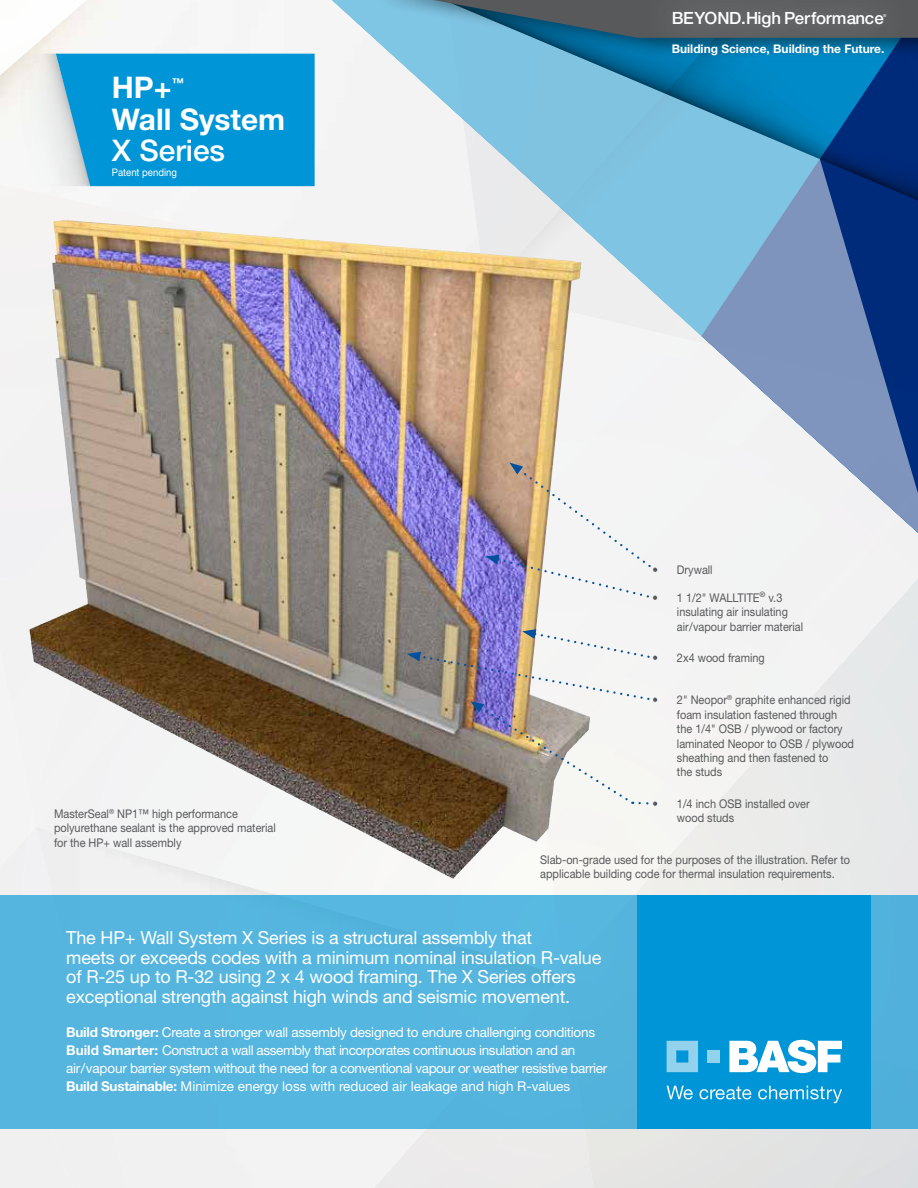
<style>
.page{position:relative;width:918px;height:1188px;background:#fff}
.page>*{position:absolute;margin:0;border:0;box-sizing:border-box;transform-origin:0 0}
.t1{font:700 29.85px "Helvetica Neue LT Std";color:#fff}
.t2{font:500 29.85px "Helvetica Neue LT Std";color:#fff}
.t3{font:18px/19.5px "Helvetica Neue LT Std";letter-spacing:-.01em;color:#fff}
.t4{font:500 16.8px "Helvetica Neue LT Std";letter-spacing:-.015em;color:#fff}
.t5{font:13.5px/18px "Helvetica Neue LT Std";letter-spacing:-.03em;color:#fff}
.t6{font:700 12.3px "Helvetica Neue LT Std";color:#fff}
.t7{font:12px/14.4px "Helvetica Neue LT Std";color:#58595b;scale:.91 1}
.t8{font:700 11.85px "Helvetica Neue LT Std";color:#fff}
.t9{font:10.5px "Helvetica Neue LT Std";color:#fff;scale:.91 1}
.t10{font:500 4.2px "Helvetica Neue LT Std";color:#fff}
.s1{font-weight:700}
</style>
<div class="page">
<div style="left:0;top:652px;width:33px;height:536px;background:#f3f3f3"></div>
<div style="left:656px;top:533px;width:262px;height:46px;background:#f3f3f3"></div>
<img style="left:29px;top:813px;width:7px;height:14px">
<img style="left:563px;top:579px;width:355px;height:316px">
<img style="left:36px;top:533px;width:527px;height:294px">
<div style="left:594px;top:1128px;width:324px;height:60px;background:#e2e3e2"></div>
<div style="left:563px;top:1128px;width:31px;height:60px;background:#ecebea"></div>
<img style="left:127px;top:827px;width:436px;height:361px">
<div style="left:21px;top:827px;width:106px;height:361px;background:#f1f0f1"></div>
<img style="left:0;top:288px;width:468px;height:291px">
<img style="left:0;top:0;width:332px;height:288px">
<img style="left:148px;top:367px;width:269px;height:189px">
<div style="left:0;top:895px;width:918px;height:233px;background:#55b5df"></div>
<div style="left:637px;top:895px;width:234px;height:233px;background:#0095d6"></div>
<svg style="left:667px;top:1041px;width:31px;height:31px"></svg>
<div style="left:708px;top:1050px;width:12px;height:13px;background:#93d2ed"></div>
<svg style="left:729px;top:1040px;width:113px;height:33px"></svg>
<svg style="left:667px;top:1086px;width:26px;height:13px"></svg>
<svg style="left:700px;top:1086px;width:51px;height:13px"></svg>
<svg style="left:758px;top:1086px;width:84px;height:17px"></svg>
<svg style="left:332px;top:195px;width:586px;height:338px"></svg>
<svg style="left:332px;top:0;width:101px;height:195px"></svg>
<div style="left:370px;top:0;width:548px;height:60px;background:#000;opacity:.5"></div>
<svg style="left:433px;top:0;width:485px;height:260px;background:#65a0c4"></svg>
<div style="left:640px;top:0;width:276px;height:60px;background:#fff;opacity:.6"></div>
<img style="left:52px;top:220px;width:29px;height:358px">
<svg style="left:0;top:0;width:315px;height:186px"></svg>
<svg style="left:485px;top:463px;width:171px;height:136px"></svg>
<img style="left:407px;top:629px;width:249px;height:176px">
<h1 class="t1" style="left:112px;top:69px;width:61px">HP+</h1>
<p class="t6" style="left:172px;top:75px;width:14px">™</p>
<h1 class="t1" style="left:112px;top:100px;width:175px">Wall System</h1>
<h1 class="t2" style="left:112px;top:133px;width:115px">X Series</h1>
<p class="t9" style="left:112px;top:166px;width:73px">Patent pending</p>
<p class="t7" style="left:54px;top:806px;width:245px">MasterSeal<sup>®</sup> NP1™ high performance polyurethane sealant is the approved material for the HP+ wall assembly</p>
<h3 class="t4" style="left:672px;top:8px;width:214px">BEYOND.High Performance</h3>
<p class="t10" style="left:883px;top:13px;width:5px">®</p>
<p class="t8" style="left:672px;top:42px;width:214px">Building Science, Building the Future.</p>
<p class="t7" style="left:652px;top:562px;width:68px">• Drywall</p>
<p class="t7" style="left:677px;top:590px;width:140px;text-indent:-25px">• 1 1/2" WALLTITE<sup>®</sup> v.3 insulating air insulating air/vapour barrier material</p>
<p class="t7" style="left:652px;top:650px;width:125px">• 2x4 wood framing</p>
<p class="t7" style="left:677px;top:693px;width:196px;text-indent:-25px">• 2" Neopor<sup>®</sup> graphite enhanced rigid foam insulation fastened through the 1/4" OSB / plywood or factory laminated Neopor to OSB / plywood sheathing and then fastened to<br>the studs</p>
<p class="t7" style="left:677px;top:796px;width:148px;text-indent:-25px">• 1/4 inch OSB installed over wood studs</p>
<p class="t7" style="left:540px;top:852px;width:342px">Slab-on-grade used for the purposes of the illustration. Refer to applicable building code for thermal insulation requirements.</p>
<p class="t3" style="left:66px;top:928px;width:537px">The HP+ Wall System X Series is a structural assembly that<br>meets or exceeds codes with a minimum nominal insulation R-value of R-25 up to R-32 using 2 x 4 wood framing. The X Series offers exceptional strength against high winds and seismic movement.</p>
<p class="t5" style="left:66px;top:1023px;width:542px"><span class="s1">Build Stronger:</span> Create a stronger wall assembly designed to endure challenging conditions <span class="s1">Build Smarter:</span> Construct a wall assembly that incorporates continuous insulation and an air/vapour barrier system without the need for a conventional vapour or weather resistive barrier <span class="s1">Build Sustainable:</span> Minimize energy loss with reduced air leakage and high R-values</p>
</div>
